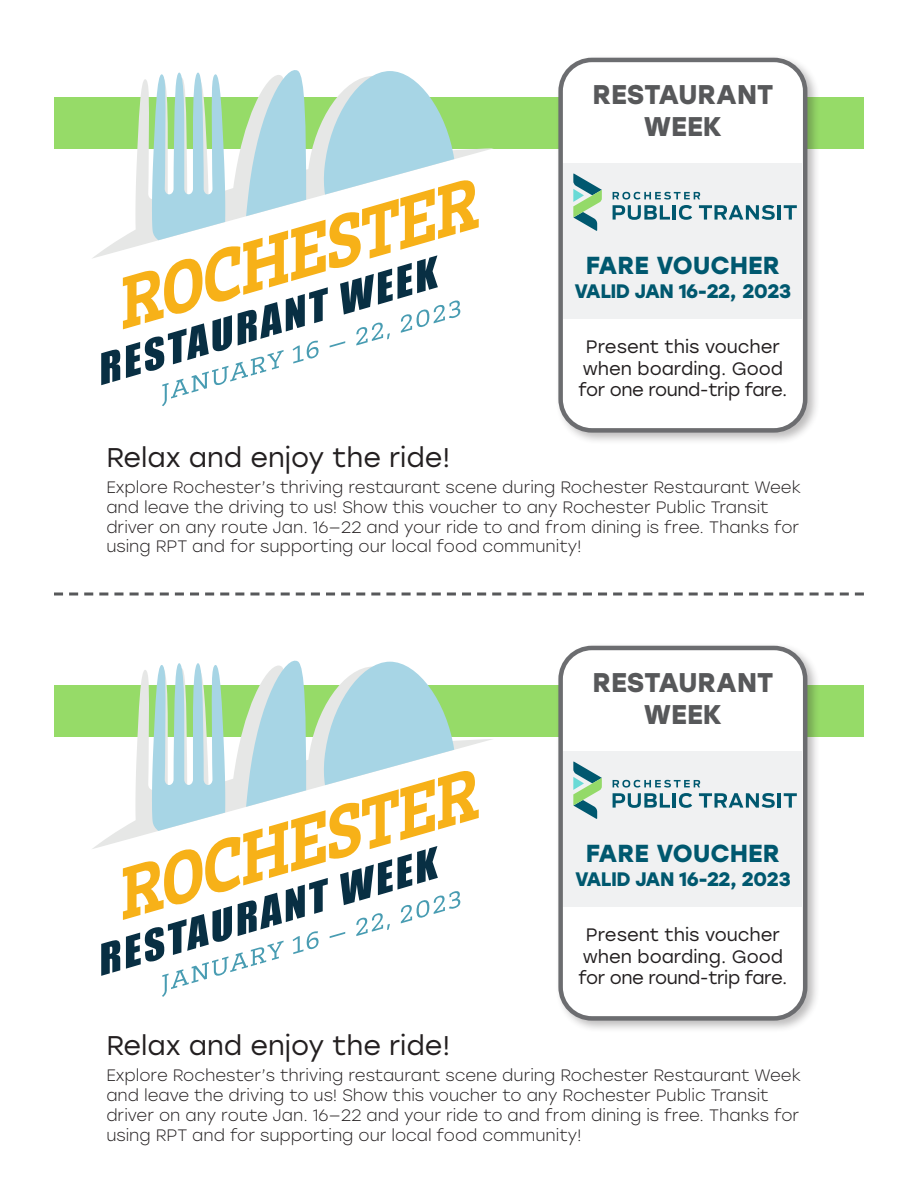
<style>
.page{position:relative;width:918px;height:1188px;background:#fff}
.page>*{position:absolute;margin:0;border:0;box-sizing:border-box;transform-origin:0 0}
.t1{font:27px "Stolzl";color:#231f20}
.t2{font:700 27px/32.4px "Stolzl";color:#57585a;text-align:center}
.t3{font:700 24.6px "Stolzl";color:#00586f}
.t4{font:700 19.5px "Stolzl";letter-spacing:-.03em;color:#00586f}
.t5{font:18px/21.6px "Stolzl";letter-spacing:-.025em;color:#231f20}
.t6{font:18px "Stolzl";color:#231f20}
.t7{font:300 16.5px/19.8px "Stolzl";color:#231f20}
</style>
<div class="page">
<div style="left:54px;top:97px;width:810px;height:52px;background:#96db68"></div>
<div style="left:54px;top:685px;width:810px;height:52px;background:#96db68"></div>
<div style="left:555px;top:54px;width:266px;height:392px;background:#231f20;opacity:.3"></div>
<div style="left:561px;top:60px;width:244px;height:370px;background:#fff;border-radius:31px"></div>
<div style="left:558px;top:58px;width:249px;height:375px;border:4px solid #6c6d70;border-radius:31px"></div>
<div style="left:555px;top:642px;width:266px;height:392px;background:#231f20;opacity:.3"></div>
<div style="left:561px;top:648px;width:244px;height:370px;background:#fff;border-radius:31px"></div>
<div style="left:558px;top:646px;width:249px;height:375px;border:4px solid #6c6d70;border-radius:31px"></div>
<div style="left:564px;top:163px;width:238px;height:156px;background:#f0f1f2"></div>
<div style="left:564px;top:751px;width:238px;height:156px;background:#f0f1f2"></div>
<svg style="left:573px;top:174px;width:29px;height:57px"></svg>
<svg style="left:613px;top:192px;width:162px;height:28px"></svg>
<hr style="left:778px;top:205px;width:3px;height:15px;background:#00586f">
<svg style="left:784px;top:205px;width:13px;height:15px"></svg>
<svg style="left:573px;top:762px;width:29px;height:57px"></svg>
<svg style="left:613px;top:780px;width:162px;height:28px"></svg>
<hr style="left:778px;top:793px;width:3px;height:15px;background:#00586f">
<svg style="left:784px;top:793px;width:13px;height:15px"></svg>
<svg style="left:101px;top:70px;width:378px;height:336px"></svg>
<svg style="left:101px;top:661px;width:378px;height:336px"></svg>
<svg style="left:54px;top:592px;width:810px;height:4px"></svg>
<p class="t2" style="left:592px;top:77px;width:182px">RESTAURANT<br>WEEK</p>
<p class="t3" style="left:586px;top:248px;width:195px">FARE VOUCHER</p>
<p class="t4" style="left:575px;top:277px;width:218px">VALID JAN 16-22, 2023</p>
<p class="t6" style="left:586px;top:334px;width:196px">Present this voucher</p>
<p class="t5" style="left:579px;top:357px;width:210px">when boarding. Good for one round-trip fare.</p>
<p class="t1" style="left:106px;top:438px;width:346px">Relax and enjoy the ride!</p>
<p class="t7" style="left:106px;top:477px;width:696px">Explore Rochester’s thriving restaurant scene during Rochester Restaurant Week and leave the driving to us! Show this voucher to any Rochester Public Transit driver on any route Jan. 16—22 and your ride to and from dining is free. Thanks for using RPT and for supporting our local food community!</p>
<p class="t2" style="left:592px;top:665px;width:182px">RESTAURANT<br>WEEK</p>
<p class="t3" style="left:586px;top:836px;width:195px">FARE VOUCHER</p>
<p class="t4" style="left:575px;top:865px;width:217px">VALID JAN 16-22, 2023</p>
<p class="t6" style="left:586px;top:922px;width:196px">Present this voucher</p>
<p class="t5" style="left:579px;top:945px;width:210px">when boarding. Good for one round-trip fare.</p>
<p class="t1" style="left:106px;top:1026px;width:346px">Relax and enjoy the ride!</p>
<p class="t7" style="left:106px;top:1065px;width:696px">Explore Rochester’s thriving restaurant scene during Rochester Restaurant Week and leave the driving to us! Show this voucher to any Rochester Public Transit driver on any route Jan. 16—22 and your ride to and from dining is free. Thanks for using RPT and for supporting our local food community!</p>
</div>
